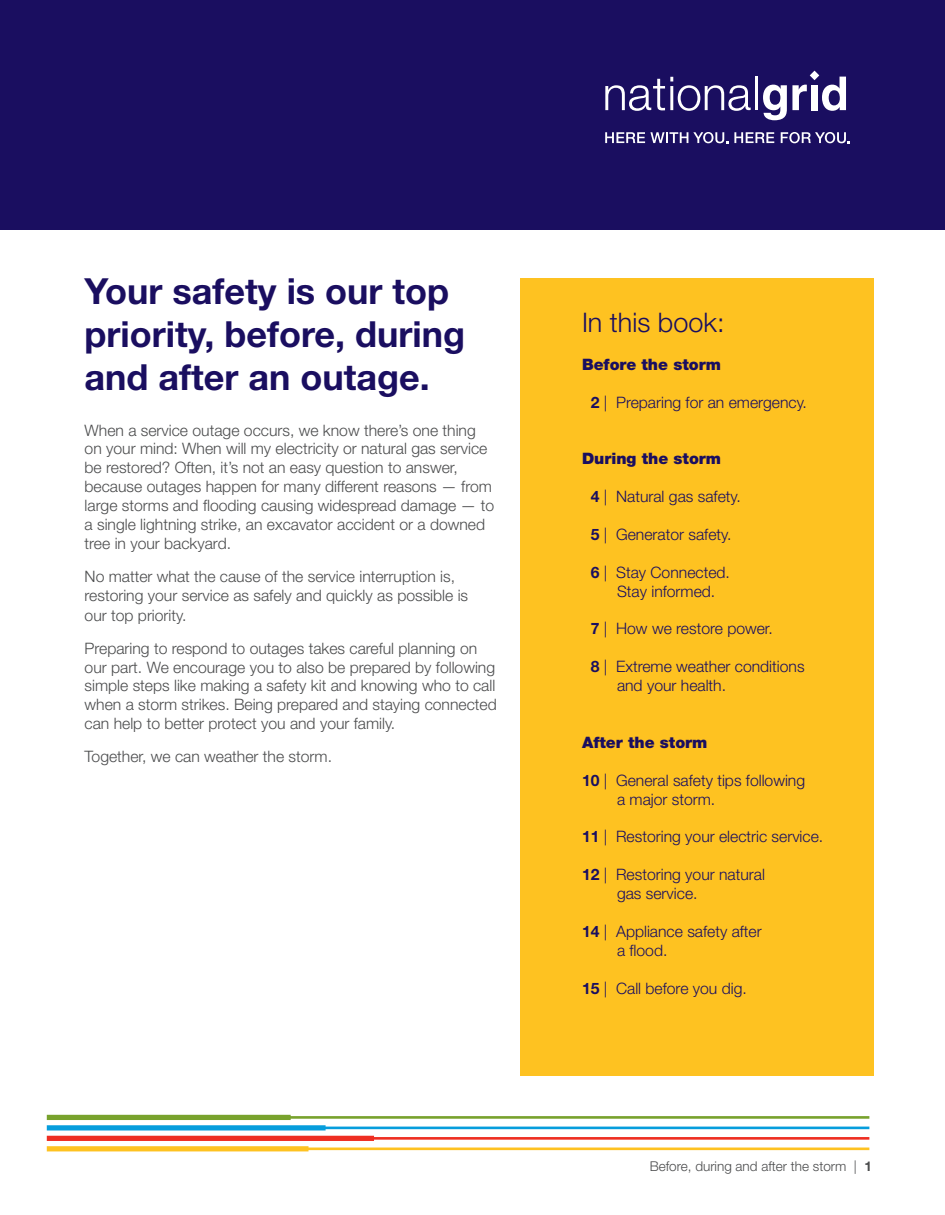
<style>
.page{position:relative;width:945px;height:1215px;background:#fff}
.page>*{position:absolute;margin:0;border:0;box-sizing:border-box;transform-origin:0 0}
.t1{font:700 36px/43.2px "Helvetica Neue LT Std";color:#1a0e60}
.t2{font:300 27px "Helvetica Neue LT Std";color:#1a0e60}
.t3{font:300 15.75px/18.9px "Helvetica Neue";color:#4b4c4d}
.t4{font:300 15.75px/18.9px "Helvetica Neue";color:#1a0e60}
.t5{font:900 15.75px "Helvetica Neue LT Std";color:#1a0e60}
.t6{font:300 13.5px "Helvetica Neue";color:#4b4c4d}
.s1{font-family:"Helvetica Neue LT Std";font-weight:700}
</style>
<div class="page">
<div style="left:0;top:0;width:945px;height:230px;background:#1a0e60"></div>
<div style="left:520px;top:278px;width:354px;height:798px;background:#fec221"></div>
<svg style="left:47px;top:1115px;width:822px;height:36px"></svg>
<svg style="left:605px;top:77px;width:146px;height:34px"></svg>
<hr style="left:755px;top:77px;width:3px;height:33px;background:#fff">
<svg style="left:763px;top:71px;width:83px;height:49px"></svg>
<svg style="left:605px;top:132px;width:123px;height:11px"></svg>
<svg style="left:734px;top:132px;width:40px;height:11px"></svg>
<svg style="left:781px;top:132px;width:69px;height:11px"></svg>
<h1 class="t1" style="left:85px;top:269px;width:382px">Your safety is our top priority, before, during and after an outage.</h1>
<p class="t3" style="left:85px;top:420px;width:411px">When a service outage occurs, we know there’s one thing on your mind: When will my electricity or natural gas service be restored? Often, it’s not an easy question to answer, because outages happen for many different reasons — from large storms and flooding causing widespread damage — to a single lightning strike, an excavator accident or a downed tree in your backyard.</p>
<p class="t3" style="left:85px;top:566px;width:385px;line-height:19.4px">No matter what the cause of the service interruption is, restoring your service as safely and quickly as possible is our top priority.</p>
<p class="t3" style="left:85px;top:638px;width:414px">Preparing to respond to outages takes careful planning on our part. We encourage you to also be prepared by following simple steps like making a safety kit and knowing who to call when a storm strikes. Being prepared and staying connected can help to better protect you and your family.</p>
<p class="t3" style="left:85px;top:747px;width:249px">Together, we can weather the storm.</p>
<h2 class="t2" style="left:582px;top:306px;width:144px">In this book:</h2>
<p class="t5" style="left:582px;top:355px;width:140px">Before the storm</p>
<p class="t4" style="left:591px;top:392px;width:218px"><span class="s1">2</span> | Preparing for an emergency.</p>
<p class="t5" style="left:582px;top:449px;width:141px">During the storm</p>
<p class="t4" style="left:591px;top:487px;width:151px"><span class="s1">4</span> | Natural gas safety.</p>
<p class="t4" style="left:591px;top:525px;width:142px"><span class="s1">5</span> | Generator safety.</p>
<p class="t4" style="left:617px;top:562px;width:114px;text-indent:-26px"><span class="s1">6</span> | Stay Connected.<br>Stay informed.</p>
<p class="t4" style="left:591px;top:619px;width:184px"><span class="s1">7</span> | How we restore power.</p>
<p class="t4" style="left:617px;top:657px;width:189px;text-indent:-26px"><span class="s1">8</span> | Extreme weather conditions and your health.</p>
<p class="t5" style="left:582px;top:733px;width:127px">After the storm</p>
<p class="t4" style="left:617px;top:770px;width:190px;text-indent:-35px"><span class="s1">10</span> | General safety tips following a major storm.</p>
<p class="t4" style="left:582px;top:827px;width:243px"><span class="s1">11</span> | Restoring your electric service.</p>
<p class="t4" style="left:617px;top:865px;width:149px;text-indent:-35px"><span class="s1">12</span> | Restoring your natural gas service.</p>
<p class="t4" style="left:617px;top:921px;width:146px;text-indent:-35px"><span class="s1">14</span> | Appliance safety after a flood.</p>
<p class="t4" style="left:582px;top:978px;width:166px"><span class="s1">15</span> | Call before you dig.</p>
<p class="t6" style="left:650px;top:1158px;width:224px">Before, during and after the storm | <span class="s1">1</span></p>
</div>
